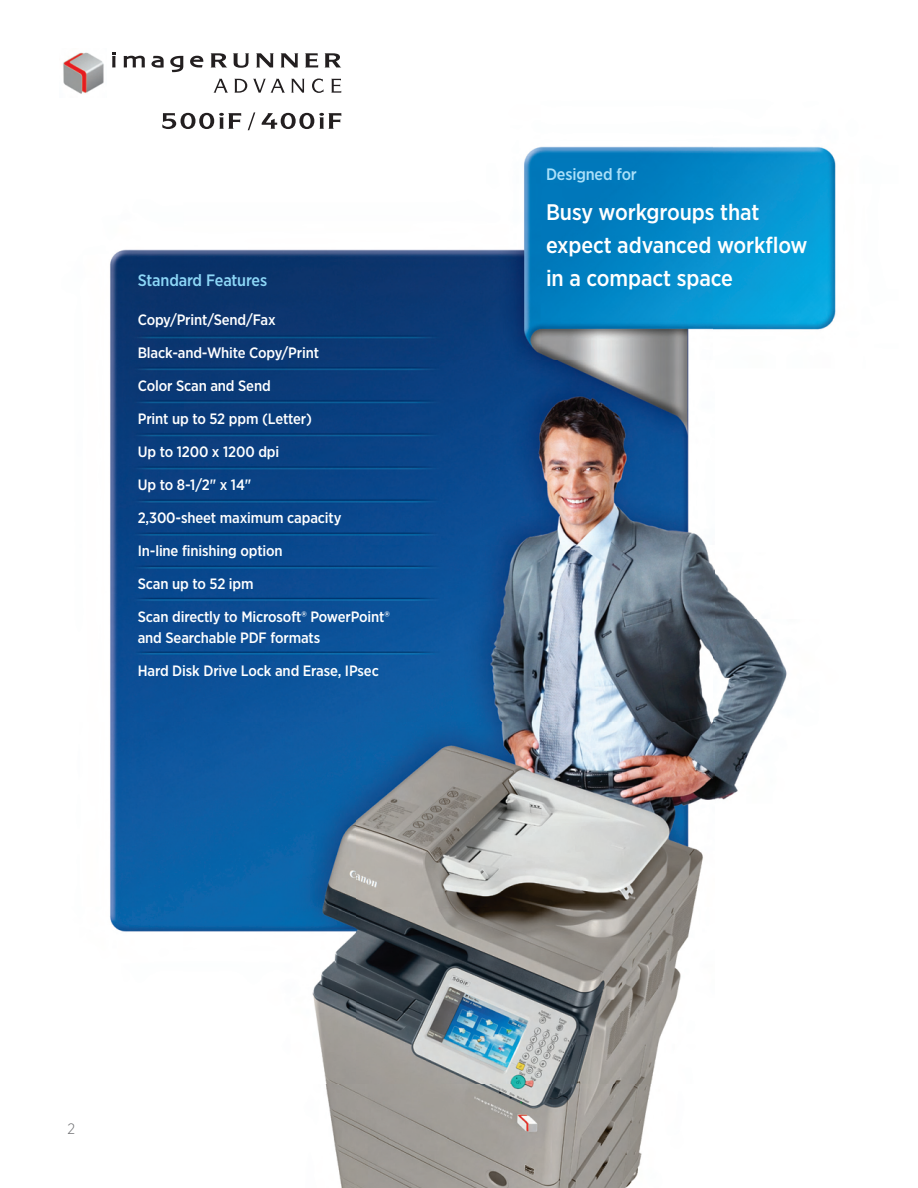
<style>
.page{position:relative;width:918px;height:1188px;background:#fff}
.page>*{position:absolute;margin:0;border:0;box-sizing:border-box;transform-origin:0 0}
.t1{font:500 22.5px/33px "Gotham Narrow";letter-spacing:-.005em;color:#fff}
.t2{font:500 16.5px "Gotham Narrow";letter-spacing:-.01em;color:#8dd7f7}
.t3{font:500 16.5px "Gotham Narrow";letter-spacing:-.01em;color:#aae0f9}
.t4{font:500 15px/21px "Gotham Narrow";letter-spacing:-.01em;color:#fff}
.t5{font:300 15px "Gotham Narrow";color:#6c6d70}
</style>
<div class="page">
<img style="left:110px;top:55px;width:726px;height:1133px">
<svg style="left:248px;top:112px;width:7px;height:18px"></svg>
<svg style="left:162px;top:113px;width:79px;height:16px"></svg>
<svg style="left:262px;top:113px;width:79px;height:16px"></svg>
<svg style="left:112px;top:52px;width:4px;height:15px"></svg>
<svg style="left:124px;top:56px;width:21px;height:11px"></svg>
<svg style="left:151px;top:56px;width:13px;height:12px"></svg>
<svg style="left:170px;top:56px;width:13px;height:16px"></svg>
<svg style="left:190px;top:56px;width:13px;height:12px"></svg>
<svg style="left:210px;top:53px;width:17px;height:14px"></svg>
<svg style="left:233px;top:53px;width:16px;height:15px"></svg>
<svg style="left:256px;top:53px;width:18px;height:14px"></svg>
<svg style="left:280px;top:53px;width:19px;height:14px"></svg>
<svg style="left:305px;top:53px;width:13px;height:14px"></svg>
<svg style="left:324px;top:53px;width:17px;height:14px"></svg>
<svg style="left:213px;top:79px;width:15px;height:14px"></svg>
<svg style="left:234px;top:79px;width:13px;height:14px"></svg>
<svg style="left:253px;top:79px;width:32px;height:14px"></svg>
<svg style="left:291px;top:79px;width:14px;height:14px"></svg>
<svg style="left:312px;top:79px;width:12px;height:14px"></svg>
<svg style="left:331px;top:79px;width:10px;height:14px"></svg>
<img style="left:63px;top:52px;width:41px;height:42px">
<p class="t2" style="left:138px;top:270px;width:131px">Standard Features</p>
<p class="t4" style="left:138px;top:309px;width:139px">Copy/Print/Send/Fax</p>
<p class="t4" style="left:138px;top:342px;width:183px">Black-and-White Copy/Print</p>
<p class="t4" style="left:138px;top:375px;width:134px">Color Scan and Send</p>
<p class="t4" style="left:138px;top:408px;width:176px">Print up to 52 ppm (Letter)</p>
<p class="t4" style="left:138px;top:441px;width:143px">Up to 1200 x 1200 dpi</p>
<p class="t4" style="left:138px;top:474px;width:115px">Up to 8-1/2" x 14"</p>
<p class="t4" style="left:138px;top:507px;width:205px">2,300-sheet maximum capacity</p>
<p class="t4" style="left:138px;top:540px;width:146px">In-line finishing option</p>
<p class="t4" style="left:138px;top:573px;width:117px">Scan up to 52 ipm</p>
<p class="t4" style="left:138px;top:606px;width:254px">Scan directly to Microsoft® PowerPoint® and Searchable PDF formats</p>
<p class="t4" style="left:138px;top:660px;width:243px">Hard Disk Drive Lock and Erase, IPsec</p>
<p class="t3" style="left:546px;top:164px;width:92px">Designed for</p>
<h1 class="t1" style="left:546px;top:195px;width:263px">Busy workgroups that expect advanced workflow in a compact space</h1>
<p class="t5" style="left:68px;top:1120px;width:9px">2</p>
</div>
